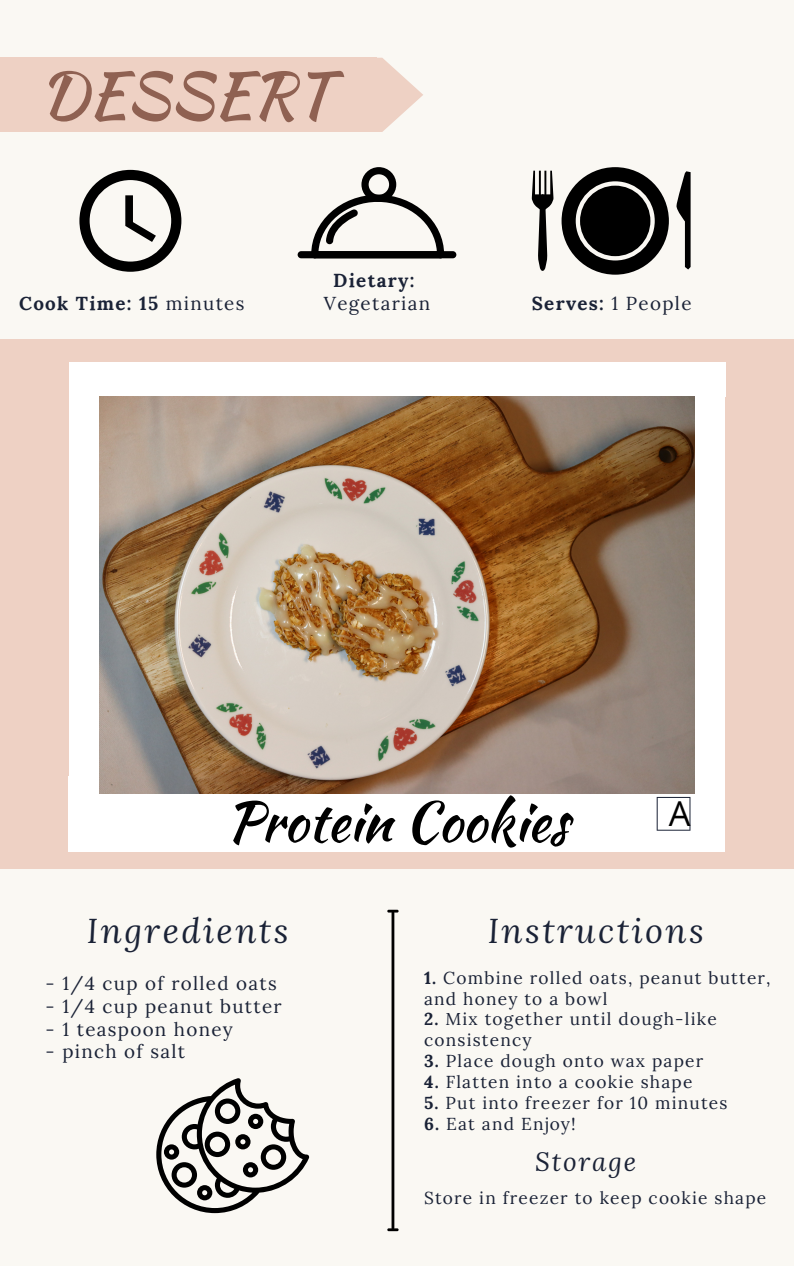
<style>
.page{position:relative;width:794px;height:1266px;background:#fff}
.page>*{position:absolute;margin:0;border:0;box-sizing:border-box;transform-origin:0 0}
.t1{font:62.25px "Kaushan Script";color:#8f6152}
.t2{font:54.75px "Kaushan Script";color:#000}
.t3{font:italic 34.35px "Lora";letter-spacing:.07em;color:#1a2236}
.t4{font:34.35px "Open Sans";color:#000}
.t5{font:italic 26.1px "Lora";letter-spacing:.07em;color:#1a2236}
.t6{font:18.75px "Lora";letter-spacing:.07em;color:#1a2236}
.t7{font:700 18.75px "Lora";letter-spacing:.07em;color:#1a2236}
.t8{font:17.25px "Lora";letter-spacing:.07em;color:#1a2236}
.s1{font-weight:400}
.s2{font-weight:700}
</style>
<div class="page">
<div style="left:0;top:0;width:793px;height:1266px;background:#faf8f3"></div>
<svg style="left:376px;top:58px;width:47px;height:74px"></svg>
<div style="left:0;top:58px;width:376px;height:74px;background:#eed1c4"></div>
<svg style="left:79px;top:170px;width:102px;height:102px"></svg>
<div style="left:561px;top:167px;width:107px;height:108px;background:#000;border-radius:50%"></div>
<svg style="left:575px;top:181px;width:79px;height:79px"></svg>
<div style="left:579px;top:186px;width:71px;height:70px;background:#000;border-radius:50%"></div>
<svg style="left:676px;top:171px;width:14px;height:98px"></svg>
<svg style="left:531px;top:171px;width:22px;height:100px"></svg>
<div style="left:436px;top:251px;width:20px;height:7px;background:#000;border-radius:4px"></div>
<div style="left:297px;top:251px;width:21px;height:7px;background:#000;border-radius:4px"></div>
<svg style="left:311px;top:167px;width:133px;height:91px"></svg>
<div style="left:0;top:340px;width:793px;height:529px;background:#eed1c4"></div>
<div style="left:69px;top:377px;width:42px;height:436px;background:#fff"></div>
<div style="left:69px;top:776px;width:655px;height:76px;background:#fff"></div>
<div style="left:682px;top:377px;width:42px;height:436px;background:#fff"></div>
<div style="left:69px;top:362px;width:656px;height:35px;background:#fff"></div>
<svg style="left:656px;top:797px;width:34px;height:33px"></svg>
<hr style="left:391px;top:912px;width:3px;height:316px;background:#000">
<svg style="left:387px;top:909px;width:11px;height:3px"></svg>
<svg style="left:387px;top:1228px;width:11px;height:3px"></svg>
<img style="left:99px;top:397px;width:595px;height:396px">
<svg style="left:156px;top:1078px;width:153px;height:135px"></svg>
<p class="t1" style="left:39px;top:49px;width:293px">DESSERT</p>
<p class="t7" style="left:333px;top:269px;width:83px">Dietary:</p>
<p class="t6" style="left:324px;top:291px;width:108px">Vegetarian</p>
<p class="t7" style="left:19px;top:291px;width:227px">Cook Time: 15 <span class="s1">minutes</span></p>
<p class="t7" style="left:531px;top:291px;width:161px">Serves: <span class="s1">1 People</span></p>
<p class="t2" style="left:226px;top:781px;width:344px">Protein Cookies</p>
<p class="t4" style="left:668px;top:789px;width:23px">A</p>
<p class="t3" style="left:87px;top:907px;width:203px">Ingredients</p>
<p class="t3" style="left:487px;top:907px;width:217px">Instructions</p>
<p class="t8" style="left:424px;top:966px;width:348px"><span class="s2">1.</span> Combine rolled oats, peanut butter,</p>
<p class="t8" style="left:424px;top:987px;width:185px">and honey to a bowl</p>
<p class="t8" style="left:424px;top:1008px;width:294px"><span class="s2">2.</span> Mix together until dough-like</p>
<p class="t8" style="left:424px;top:1029px;width:109px">consistency</p>
<p class="t8" style="left:424px;top:1049px;width:280px"><span class="s2">3.</span> Place dough onto wax paper</p>
<p class="t8" style="left:424px;top:1070px;width:270px"><span class="s2">4.</span> Flatten into a cookie shape</p>
<p class="t8" style="left:424px;top:1091px;width:305px"><span class="s2">5.</span> Put into freezer for 10 minutes</p>
<p class="t8" style="left:424px;top:1112px;width:153px"><span class="s2">6.</span> Eat and Enjoy!</p>
<p class="t5" style="left:535px;top:1144px;width:102px">Storage</p>
<p class="t8" style="left:424px;top:1186px;width:343px">Store in freezer to keep cookie shape</p>
<p class="t6" style="left:46px;top:971px;width:232px">- 1/4 cup of rolled oats</p>
<p class="t6" style="left:46px;top:994px;width:237px">- 1/4 cup peanut butter</p>
<p class="t6" style="left:46px;top:1016px;width:189px">- 1 teaspoon honey</p>
<p class="t6" style="left:46px;top:1039px;width:141px">- pinch of salt</p>
</div>
